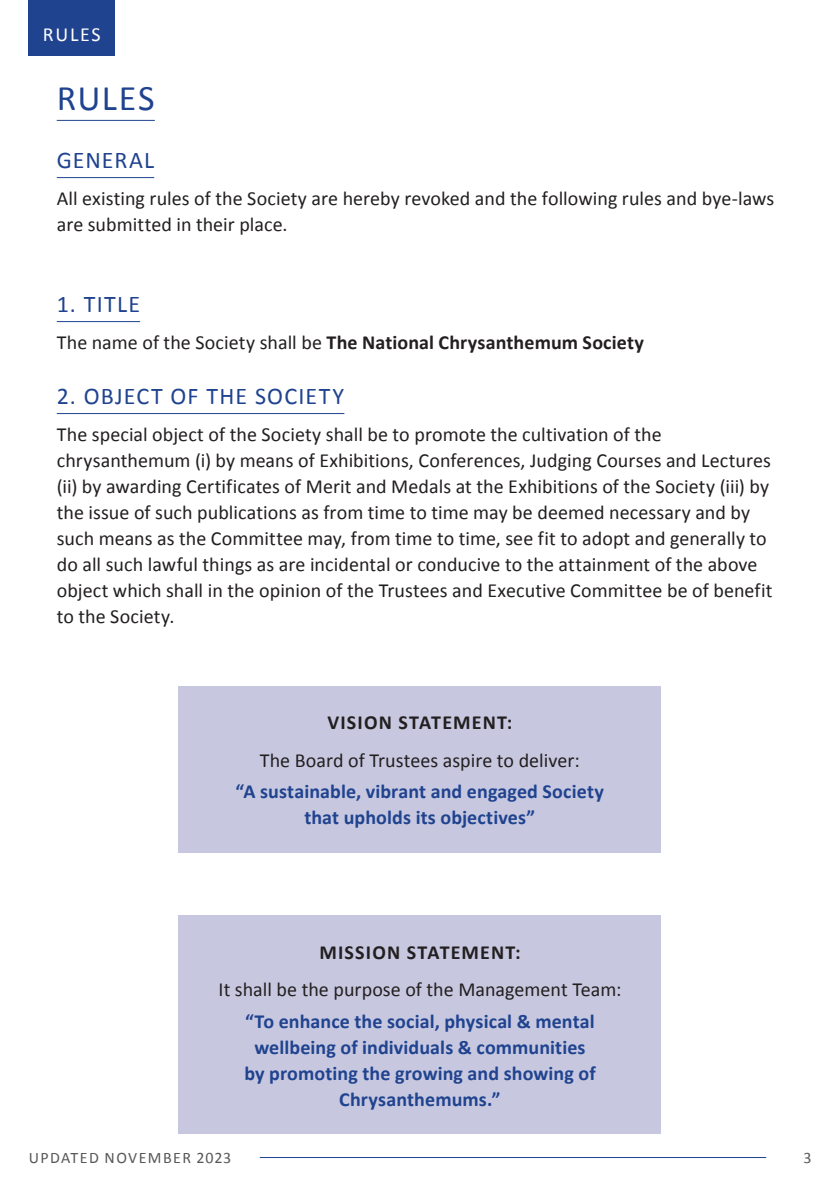
<style>
.page{position:relative;width:840px;height:1191px;background:#fff}
.page>*{position:absolute;margin:0;border:0;box-sizing:border-box;transform-origin:0 0}
.t1{font:36px "Calibri";letter-spacing:.045em;color:#20438f}
.Space_After_Body_Text_Headings{font:24px "Calibri";letter-spacing:.05em;color:#20438f}
.t2{font:20px/26px "Calibri";letter-spacing:.005em;color:#231f20}
.t3{font:700 20px/26px "Calibri";letter-spacing:.005em;color:#20438f;text-align:center}
.t4{font:700 20px "Calibri";letter-spacing:.01em;color:#231f20}
.t5{font:700 20px "Calibri";letter-spacing:.06em;color:#231f20}
.t6{font:20px "Calibri";letter-spacing:.085em;color:#fff}
.t7{font:16px "Calibri";letter-spacing:.09em;color:#57585a}
.s1{font-weight:400}
</style>
<div class="page">
<hr style="left:260px;top:1157px;width:505px;height:1px;background:#20438f">
<hr style="left:57px;top:120px;width:98px;height:1px;background:#20438f">
<hr style="left:57px;top:177px;width:97px;height:1px;background:#20438f">
<hr style="left:57px;top:321px;width:83px;height:1px;background:#20438f">
<hr style="left:57px;top:413px;width:287px;height:1px;background:#20438f">
<div style="left:28px;top:0;width:87px;height:55px;background:#20438f"></div>
<div style="left:178px;top:686px;width:482px;height:166px;background:#c7c8e0"></div>
<div style="left:179px;top:915px;width:481px;height:219px;background:#c7c8e0"></div>
<p class="t6" style="left:43px;top:20px;width:59px">RULES</p>
<p class="t1" style="left:57px;top:73px;width:99px">RULES</p>
<p class="Space_After_Body_Text_Headings" style="left:57px;top:143px;width:99px">GENERAL</p>
<p class="t2" style="left:57px;top:185px;width:718px">All existing rules of the Society are hereby revoked and the following rules and bye-laws are submitted in their place.</p>
<p class="Space_After_Body_Text_Headings" style="left:57px;top:287px;width:85px">1. TITLE</p>
<p class="t4" style="left:57px;top:328px;width:588px"><span class="s1">The name of the Society shall be</span> The National Chrysanthemum Society</p>
<p class="Space_After_Body_Text_Headings" style="left:57px;top:379px;width:289px">2. OBJECT OF THE SOCIETY</p>
<p class="t2" style="left:57px;top:421px;width:717px">The special object of the Society shall be to promote the cultivation of the chrysanthemum (i) by means of Exhibitions, Conferences, Judging Courses and Lectures (ii) by awarding Certificates of Merit and Medals at the Exhibitions of the Society (iii) by the issue of such publications as from time to time may be deemed necessary and by such means as the Committee may, from time to time, see fit to adopt and generally to do all such lawful things as are incidental or conducive to the attainment of the above object which shall in the opinion of the Trustees and Executive Committee be of benefit to the Society.</p>
<p class="t5" style="left:327px;top:708px;width:186px">VISION STATEMENT:</p>
<p class="t2" style="left:259px;top:746px;width:321px">The Board of Trustees aspire to deliver:</p>
<p class="t3" style="left:235px;top:778px;width:370px">“A sustainable, vibrant and engaged Society</p>
<p class="t3" style="left:304px;top:804px;width:232px">that upholds its objectives”</p>
<p class="t5" style="left:319px;top:938px;width:203px">MISSION STATEMENT:</p>
<p class="t2" style="left:218px;top:976px;width:404px">It shall be the purpose of the Management Team:</p>
<p class="t3" style="left:244px;top:1007px;width:352px">“To enhance the social, physical &amp; mental wellbeing of individuals &amp; communities by promoting the growing and showing of Chrysanthemums.”</p>
<p class="t7" style="left:29px;top:1146px;width:204px">UPDATED NOVEMBER 2023</p>
<p class="t7" style="left:803px;top:1146px;width:10px">3</p>
</div>
